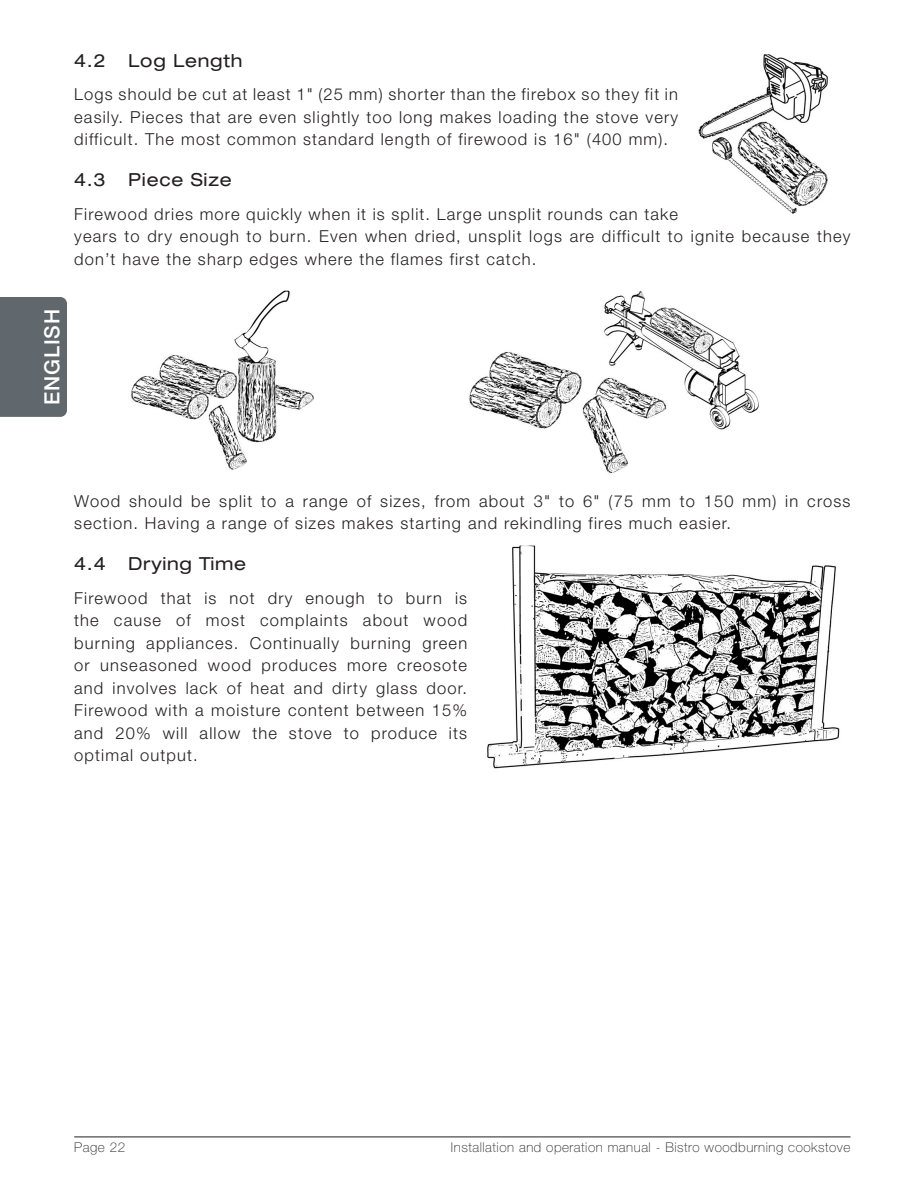
<style>
.page{position:relative;width:918px;height:1188px;background:#fff}
.page>*{position:absolute;margin:0;border:0;box-sizing:border-box;transform-origin:0 0}
.t1{font:500 21px "Helvetica Neue LT Std";letter-spacing:.04em;color:#fff}
.t2{font:expanded 18px "Helvetica Neue LT Std";letter-spacing:.04em;color:#231f20}
.t3{font:300 16.5px/22.5px "Helvetica Neue LT Std";letter-spacing:.07em;color:#231f20;text-align:justify}
.t4{font:100 13.5px "Helvetica Neue LT Std";letter-spacing:.04em;color:#231f20}
</style>
<div class="page">
<hr style="left:74px;top:1137px;width:776px;height:1px;background:#231f20">
<div style="left:0;top:297px;width:67px;height:120px;background:#60676d"></div>
<img style="left:131px;top:290px;width:183px;height:180px">
<img style="left:469px;top:291px;width:290px;height:183px">
<img style="left:699px;top:54px;width:129px;height:160px">
<img style="left:487px;top:545px;width:353px;height:224px">
<p class="t2" style="left:74px;top:50px;width:33px">4.2</p>
<p class="t2" style="left:128px;top:50px;width:116px">Log Length</p>
<p class="t3" style="left:74px;top:83px;width:605px">Logs should be cut at least 1" (25 mm) shorter than the firebox so they fit in easily. Pieces that are even slightly too long makes loading the stove very difficult. The most common standard length of firewood is 16" (400 mm).</p>
<p class="t2" style="left:74px;top:169px;width:33px">4.3</p>
<p class="t2" style="left:128px;top:169px;width:105px">Piece Size</p>
<p class="t3" style="left:74px;top:202px;width:778px;text-align:left">Firewood dries more quickly when it is split. Large unsplit rounds can take<br>years to dry enough to burn. Even when dried, unsplit logs are difficult to ignite because they don’t have the sharp edges where the flames first catch.</p>
<p class="t1" style="left:40px;top:405px;width:98px;rotate:-90deg">ENGLISH</p>
<p class="t3" style="left:74px;top:489px;width:778px">Wood should be split to a range of sizes, from about 3" to 6" (75 mm to 150 mm) in cross section. Having a range of sizes makes starting and rekindling fires much easier.</p>
<p class="t2" style="left:74px;top:553px;width:33px">4.4</p>
<p class="t2" style="left:128px;top:553px;width:119px">Drying Time</p>
<p class="t3" style="left:74px;top:586px;width:394px">Firewood that is not dry enough to burn is the cause of most complaints about wood burning appliances. Continually burning green or unseasoned wood produces more creosote and involves lack of heat and dirty glass door.<br>Firewood with a moisture content between 15% and 20% will allow the stove to produce its optimal output.</p>
<p class="t4" style="left:74px;top:1140px;width:52px">Page 22</p>
<p class="t4" style="left:451px;top:1140px;width:401px">Installation and operation manual - Bistro woodburning cookstove</p>
</div>
